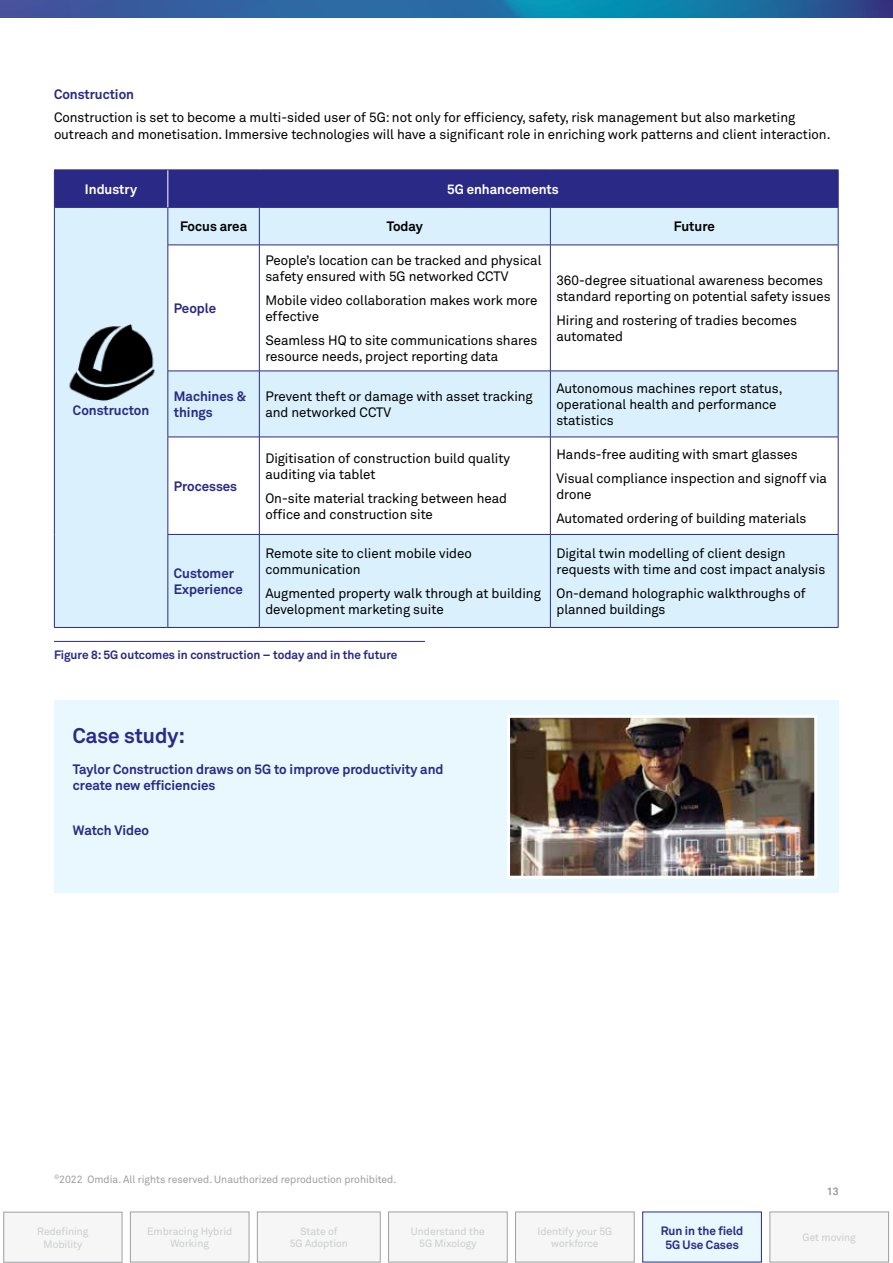
<style>
.page{position:relative;width:893px;height:1263px;background:#fff}
.page>*{position:absolute;margin:0;border:0;box-sizing:border-box;transform-origin:0 0}
.t1{font:700 21px "Telstra Akkurat";color:#2a2a86}
.t2{font:13.5px/16.2px "Telstra Akkurat";color:#000}
.t3{font:700 13.5px/16.2px "Telstra Akkurat";color:#2a2a86}
.t4{font:700 13.5px "Telstra Akkurat";color:#fff}
.t5{font:700 13.5px "Telstra Akkurat";color:#000}
.t6{font:700 12px/14.4px "Telstra Akkurat";color:#2a2a86;text-align:center}
.t7{font:10.5px/12.6px "Telstra Akkurat";color:#cbcdce;text-align:center}
.t8{font:10.5px "Telstra Akkurat";color:#9d9fa2}
</style>
<div class="page">
<svg style="left:0;top:0;width:893px;height:18px;background:#2569a1"></svg>
<div style="left:4px;top:1212px;width:118px;height:50px;background:#f6f6f6"></div>
<div style="left:4px;top:1212px;width:118px;height:50px;border:1px solid #9d9fa2"></div>
<div style="left:515px;top:1212px;width:119px;height:50px;background:#f6f6f6"></div>
<div style="left:515px;top:1212px;width:119px;height:50px;border:1px solid #9d9fa2"></div>
<div style="left:643px;top:1212px;width:118px;height:50px;background:#e9f7fe"></div>
<div style="left:257px;top:1212px;width:123px;height:50px;background:#f6f6f6"></div>
<div style="left:257px;top:1212px;width:123px;height:50px;border:1px solid #9d9fa2"></div>
<div style="left:770px;top:1212px;width:119px;height:50px;background:#f6f6f6"></div>
<div style="left:770px;top:1212px;width:119px;height:50px;border:1px solid #9d9fa2"></div>
<div style="left:389px;top:1212px;width:118px;height:50px;background:#f6f6f6"></div>
<div style="left:388px;top:1212px;width:119px;height:50px;border:1px solid #9d9fa2"></div>
<div style="left:130px;top:1212px;width:119px;height:50px;background:#f6f6f6"></div>
<div style="left:130px;top:1212px;width:119px;height:50px;border:1px solid #9d9fa2"></div>
<div style="left:54px;top:701px;width:785px;height:192px;background:#e9f7fe"></div>
<img style="left:511px;top:719px;width:302px;height:156px">
<div style="left:507px;top:715px;width:310px;height:164px;border:3px solid #fff"></div>
<svg style="left:55px;top:245px;width:783px;height:382px"></svg>
<svg style="left:55px;top:171px;width:783px;height:74px;background:#818dc1"></svg>
<hr style="left:54px;top:170px;width:114px;height:1px;background:#2a2a86">
<hr style="left:54px;top:170px;width:1px;height:37px;background:#2a2a86">
<hr style="left:168px;top:170px;width:91px;height:1px;background:#2a2a86">
<hr style="left:259px;top:170px;width:291px;height:1px;background:#2a2a86">
<hr style="left:550px;top:170px;width:288px;height:1px;background:#2a2a86">
<hr style="left:838px;top:170px;width:1px;height:37px;background:#2a2a86">
<hr style="left:54px;top:627px;width:114px;height:1px;background:#2a2a86">
<hr style="left:168px;top:207px;width:91px;height:1px;background:#2a2a86">
<hr style="left:259px;top:207px;width:291px;height:1px;background:#2a2a86">
<hr style="left:259px;top:208px;width:1px;height:37px;background:#2a2a86">
<hr style="left:550px;top:207px;width:288px;height:1px;background:#2a2a86">
<hr style="left:550px;top:208px;width:1px;height:37px;background:#2a2a86">
<hr style="left:838px;top:208px;width:1px;height:37px;background:#2a2a86">
<hr style="left:168px;top:245px;width:91px;height:1px;background:#2a2a86">
<hr style="left:259px;top:245px;width:291px;height:1px;background:#2a2a86">
<hr style="left:259px;top:245px;width:1px;height:126px;background:#2a2a86">
<hr style="left:550px;top:245px;width:288px;height:1px;background:#2a2a86">
<hr style="left:550px;top:245px;width:1px;height:126px;background:#2a2a86">
<hr style="left:838px;top:245px;width:1px;height:126px;background:#2a2a86">
<hr style="left:259px;top:437px;width:1px;height:97px;background:#2a2a86">
<hr style="left:550px;top:437px;width:1px;height:97px;background:#2a2a86">
<hr style="left:838px;top:437px;width:1px;height:97px;background:#2a2a86">
<hr style="left:168px;top:534px;width:91px;height:1px;background:#2a2a86">
<hr style="left:168px;top:627px;width:91px;height:1px;background:#2a2a86">
<hr style="left:259px;top:534px;width:291px;height:1px;background:#2a2a86">
<hr style="left:259px;top:535px;width:1px;height:92px;background:#2a2a86">
<hr style="left:259px;top:627px;width:291px;height:1px;background:#2a2a86">
<hr style="left:550px;top:534px;width:288px;height:1px;background:#2a2a86">
<hr style="left:550px;top:535px;width:1px;height:92px;background:#2a2a86">
<hr style="left:838px;top:535px;width:1px;height:92px;background:#2a2a86">
<hr style="left:550px;top:627px;width:288px;height:1px;background:#2a2a86">
<hr style="left:168px;top:371px;width:91px;height:1px;background:#2a2a86">
<hr style="left:168px;top:437px;width:91px;height:1px;background:#2a2a86">
<hr style="left:259px;top:371px;width:291px;height:1px;background:#2a2a86">
<hr style="left:259px;top:371px;width:1px;height:66px;background:#2a2a86">
<hr style="left:259px;top:437px;width:291px;height:1px;background:#2a2a86">
<hr style="left:550px;top:371px;width:288px;height:1px;background:#2a2a86">
<hr style="left:550px;top:371px;width:1px;height:66px;background:#2a2a86">
<hr style="left:838px;top:371px;width:1px;height:66px;background:#2a2a86">
<hr style="left:550px;top:437px;width:288px;height:1px;background:#2a2a86">
<hr style="left:54px;top:207px;width:114px;height:1px;background:#2a2a86">
<hr style="left:54px;top:208px;width:1px;height:37px;background:#2a2a86">
<hr style="left:168px;top:208px;width:1px;height:37px;background:#2a2a86">
<hr style="left:54px;top:245px;width:1px;height:126px;background:#2a2a86">
<hr style="left:168px;top:245px;width:1px;height:126px;background:#2a2a86">
<hr style="left:54px;top:371px;width:1px;height:66px;background:#2a2a86">
<hr style="left:168px;top:371px;width:1px;height:66px;background:#2a2a86">
<hr style="left:54px;top:437px;width:1px;height:97px;background:#2a2a86">
<hr style="left:168px;top:437px;width:1px;height:97px;background:#2a2a86">
<hr style="left:54px;top:534px;width:1px;height:93px;background:#2a2a86">
<hr style="left:168px;top:535px;width:1px;height:92px;background:#2a2a86">
<hr style="left:167px;top:170px;width:1px;height:37px;background:#fff">
<hr style="left:54px;top:641px;width:371px;height:1px;background:#2a2a86">
<img style="left:53px;top:294px;width:126px;height:137px">
<p class="t3" style="left:54px;top:86px;width:82px">Construction</p>
<p class="t2" style="left:54px;top:110px;width:778px">Construction is set to become a multi-sided user of 5G: not only for efficiency, safety, risk management but also marketing outreach and monetisation. Immersive technologies will have a significant role in enriching work patterns and client interaction.</p>
<p class="t4" style="left:85px;top:181px;width:54px">Industry</p>
<p class="t4" style="left:447px;top:181px;width:113px">5G enhancements</p>
<p class="t5" style="left:180px;top:218px;width:69px">Focus area</p>
<p class="t5" style="left:387px;top:218px;width:38px">Today</p>
<p class="t5" style="left:674px;top:218px;width:43px">Future</p>
<p class="t3" style="left:73px;top:402px;width:78px">Constructon</p>
<p class="t3" style="left:174px;top:300px;width:44px">People</p>
<p class="t2" style="left:265px;top:252px;width:278px">People’s location can be tracked and physical safety ensured with 5G networked CCTV</p>
<p class="t2" style="left:265px;top:292px;width:274px">Mobile video collaboration makes work more effective</p>
<p class="t2" style="left:265px;top:332px;width:273px">Seamless HQ to site communications shares resource needs, project reporting data</p>
<p class="t2" style="left:556px;top:272px;width:276px">360-degree situational awareness becomes standard reporting on potential safety issues</p>
<p class="t2" style="left:556px;top:312px;width:242px">Hiring and rostering of tradies becomes automated</p>
<p class="t3" style="left:174px;top:388px;width:74px">Machines &amp; things</p>
<p class="t2" style="left:265px;top:388px;width:269px">Prevent theft or damage with asset tracking and networked CCTV</p>
<p class="t2" style="left:556px;top:380px;width:228px">Autonomous machines report status, operational health and performance statistics</p>
<p class="t3" style="left:174px;top:478px;width:65px">Processes</p>
<p class="t3" style="left:174px;top:565px;width:71px">Customer<br>Experience</p>
<p class="t2" style="left:265px;top:450px;width:246px">Digitisation of construction build quality auditing via tablet</p>
<p class="t2" style="left:265px;top:490px;width:243px">On-site material tracking between head office and construction site</p>
<p class="t2" style="left:265px;top:545px;width:208px">Remote site to client mobile video communication</p>
<p class="t2" style="left:265px;top:585px;width:277px">Augmented property walk through at building development marketing suite</p>
<p class="t2" style="left:556px;top:443px;width:272px;line-height:23.7px">Hands-free auditing with smart glasses<br>Visual compliance inspection and signoff via</p>
<p class="t2" style="left:556px;top:483px;width:252px;line-height:23.7px">drone<br>Automated ordering of building materials</p>
<p class="t2" style="left:556px;top:545px;width:270px">Digital twin modelling of client design requests with time and cost impact analysis</p>
<p class="t2" style="left:556px;top:585px;width:251px">On-demand holographic walkthroughs of planned buildings</p>
<p class="t6" style="left:54px;top:647px;width:345px">Figure 8: 5G outcomes in construction – today and in the future</p>
<h1 class="t1" style="left:73px;top:722px;width:114px">Case study:</h1>
<p class="t3" style="left:73px;top:761px;width:372px">Taylor Construction draws on 5G to improve productivity and create new efficiencies</p>
<p class="t3" style="left:73px;top:822px;width:78px">Watch Video</p>
<p class="t8" style="left:54px;top:1173px;width:344px"><sup>©</sup>2022 Omdia. All rights reserved. Unauthorized reproduction prohibited.</p>
<p class="t8" style="left:827px;top:1185px;width:13px">13</p>
<p class="t7" style="left:37px;top:1225px;width:53px">Redefining<br>Mobility</p>
<p class="t7" style="left:537px;top:1225px;width:76px">Identify your 5G workforce</p>
<p class="t6" style="left:661px;top:1223px;width:84px">Run in the field<br>5G Use Cases</p>
<p class="t7" style="left:290px;top:1225px;width:60px">State of<br>5G Adoption</p>
<p class="t7" style="left:803px;top:1231px;width:55px">Get moving</p>
<p class="t7" style="left:147px;top:1225px;width:87px">Embracing Hybrid<br>Working</p>
<p class="t7" style="left:411px;top:1225px;width:75px">Understand the<br>5G Mixology</p>
</div>
